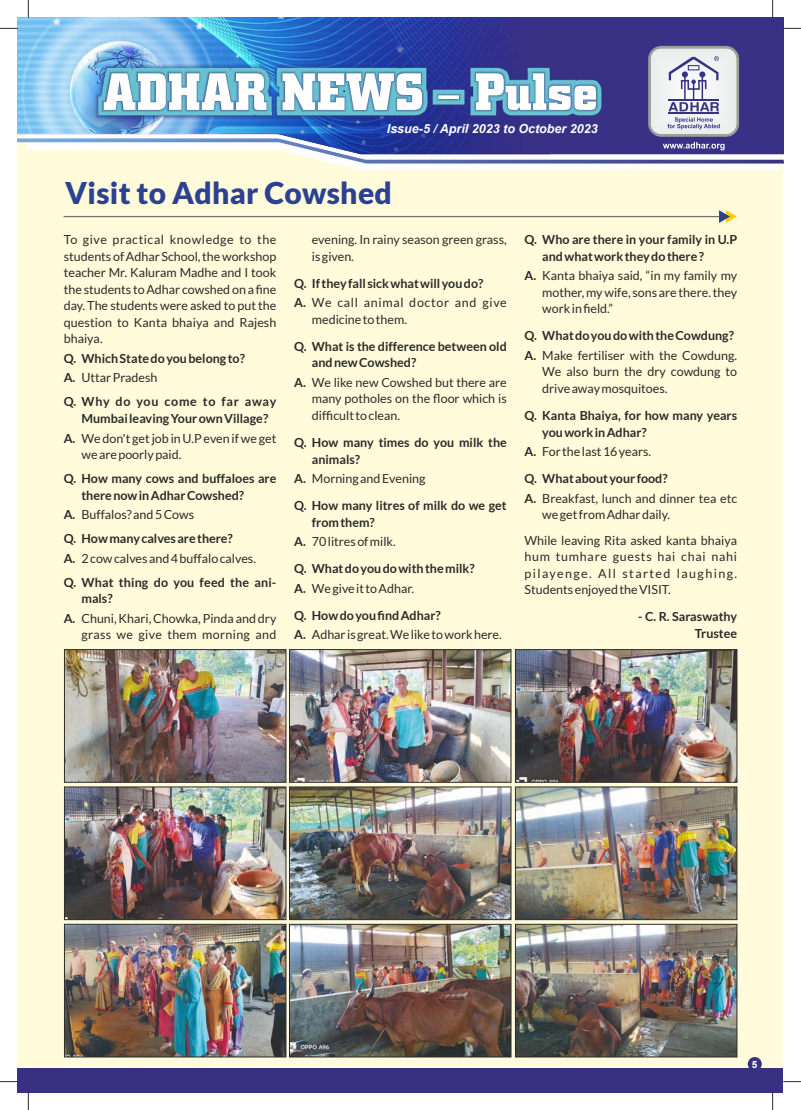
<style>
.page{position:relative;width:801px;height:1110px;background:#fff}
.page>*{position:absolute;margin:0;border:0;box-sizing:border-box;transform-origin:0 0}
.t1{font:900 30px "Lato";letter-spacing:.01em;color:#2d4191}
.t2{font:12.5px/16.5px "Lato";color:#2b2a29}
.t3{font:700 12.5px/16.5px "Lato";color:#2b2a29}
.t4{font:italic 700 12.5px "Arial";color:#fefefe}
.t5{font:12.5px "Lato";letter-spacing:.025em;color:#2b2a29}
.t6{font:700 10px "Arial";color:#fefefe}
.s1{font-weight:400}
.s2{font-weight:700}
</style>
<div class="page">
<div style="left:17px;top:18px;width:766px;height:1073px;background:#fffbdb"></div>
<svg style="left:334px;top:163px;width:446px;height:7px;fill:#fefefe"></svg>
<div style="left:17px;top:18px;width:766px;height:120px;background:#393185"></div>
<img style="left:18px;top:18px;width:531px;height:120px">
<img style="left:93px;top:63px;width:513px;height:57px">
<svg style="left:98px;top:68px;width:503px;height:47px"></svg>
<svg style="left:648px;top:46px;width:91px;height:91px"></svg>
<div style="left:651px;top:49px;width:85px;height:85px;background:#eeefef;border-radius:10px"></div>
<svg style="left:17px;top:138px;width:766px;height:25px"></svg>
<svg style="left:668px;top:56px;width:51px;height:55px"></svg>
<hr style="left:668px;top:99px;width:51px;height:2px;background:#393185">
<hr style="left:668px;top:112px;width:51px;height:2px;background:#393185">
<svg style="left:667px;top:117px;width:53px;height:12px"></svg>
<div style="left:17px;top:1067px;width:766px;height:24px;background:#383182"></div>
<svg style="left:28px;top:0;width:1px;height:18px"></svg>
<svg style="left:28px;top:1091px;width:1px;height:18px"></svg>
<svg style="left:0;top:28px;width:18px;height:1px"></svg>
<svg style="left:783px;top:28px;width:18px;height:1px"></svg>
<svg style="left:772px;top:0;width:1px;height:18px"></svg>
<svg style="left:772px;top:1091px;width:1px;height:18px"></svg>
<hr style="left:64px;top:216px;width:669px;height:1px;background:#727271">
<svg style="left:719px;top:210px;width:18px;height:13px"></svg>
<div style="left:748px;top:1056px;width:14px;height:14px;background:#383182;border-radius:7px"></div>
<img style="left:64px;top:649px;width:673px;height:408px">
<p class="t4" style="left:387px;top:124px;width:212px">Issue-5 / April 2023 to October 2023</p>
<h1 class="t1" style="left:65px;top:179px;width:328px">Visit to Adhar Cowshed</h1>
<p class="t2" style="left:64px;top:232px;width:214px;text-align:justify">To give practical knowledge to the students of Adhar School, the workshop teacher Mr. Kaluram Madhe and I took the students to Adhar cowshed on a fine day. The students were asked to put the question to Kanta bhaiya and Rajesh bhaiya.</p>
<p class="t3" style="left:64px;top:349px;width:183px;line-height:19.5px">Q. Which State do you belong to?<br>A. <span class="s1">Uttar Pradesh</span></p>
<p class="t3" style="left:81px;top:394px;width:196px;text-indent:-18px">Q. Why do you come to far away<br>Mumbai leaving Your own Village?</p>
<p class="t2" style="left:81px;top:430px;width:196px;text-indent:-18px"><span class="s2">A.</span> We don't get job in U.P even if we get we are poorly paid.</p>
<p class="t3" style="left:81px;top:471px;width:196px;text-indent:-18px">Q. How many cows and buffaloes are there now in Adhar Cowshed?</p>
<p class="t3" style="left:64px;top:503px;width:171px;line-height:24px">A. <span class="s1">Buffalos? and 5 Cows<br></span>Q. How many calves are there?</p>
<p class="t3" style="left:64px;top:546px;width:214px;line-height:24px">A. <span class="s1">2 cow calves and 4 buffalo calves.<br></span>Q. What thing do you feed the ani-</p>
<p class="t2" style="left:64px;top:589px;width:214px;line-height:19.5px;text-indent:18px"><span class="s2">mals?<br>A.</span> Chuni, Khari, Chowka, Pinda and dry</p>
<p class="t5" style="left:81px;top:629px;width:196px">grass we give them morning and</p>
<p class="t2" style="left:312px;top:232px;width:196px">evening. In rainy season green grass, is given.</p>
<p class="t3" style="left:294px;top:274px;width:214px;line-height:19.5px">Q. If they fall sick what will you do?<br>A. <span class="s1">We call animal doctor and give</span></p>
<p class="t2" style="left:312px;top:312px;width:97px">medicine to them.</p>
<p class="t3" style="left:312px;top:339px;width:196px;text-indent:-18px">Q. What is the difference between old and new Cowshed?</p>
<p class="t2" style="left:312px;top:375px;width:196px;text-align:justify;text-indent:-18px"><span class="s2">A.</span> We like new Cowshed but there are many potholes on the floor which is difficult to clean.</p>
<p class="t3" style="left:312px;top:435px;width:196px;text-indent:-18px">Q. How many times do you milk the animals?</p>
<p class="t3" style="left:294px;top:465px;width:214px;line-height:27px">A. <span class="s1">Morning and Evening<br></span>Q. How many litres of milk do we get</p>
<p class="t2" style="left:294px;top:513px;width:103px;line-height:19.5px;text-align:center"><span class="s2">from them?<br>A.</span> 70 litres of milk.</p>
<p class="t3" style="left:294px;top:559px;width:182px;line-height:19.5px">Q. What do you do with the milk?<br>A. <span class="s1">We give it to Adhar.</span></p>
<p class="t2" style="left:294px;top:606px;width:209px;line-height:19.5px"><span class="s2">Q. How do you find Adhar?<br>A.</span> Adhar is great. We like to work here.</p>
<p class="t3" style="left:542px;top:232px;width:196px;text-indent:-18px">Q. Who are there in your family in U.P and what work they do there ?</p>
<p class="t2" style="left:542px;top:268px;width:196px;text-align:justify;text-indent:-18px"><span class="s2">A.</span> Kanta bhaiya said, “in my family my mother, my wife, sons are there. they work in field.”</p>
<p class="t3" style="left:524px;top:327px;width:214px;line-height:19.5px">Q. What do you do with the Cowdung?<br>A. <span class="s1">Make fertiliser with the Cowdung.</span></p>
<p class="t2" style="left:542px;top:364px;width:196px">We also burn the dry cowdung to drive away mosquitoes.</p>
<p class="t3" style="left:542px;top:408px;width:196px;text-indent:-18px">Q. Kanta Bhaiya, for how many years you work in Adhar?</p>
<p class="t3" style="left:524px;top:438px;width:145px;line-height:27px">A. <span class="s1">For the last 16 years.<br></span>Q. What about your food?</p>
<p class="t2" style="left:542px;top:490px;width:196px;text-indent:-18px"><span class="s2">A.</span> Breakfast, lunch and dinner tea etc we get from Adhar daily.</p>
<p class="t2" style="left:524px;top:532px;width:214px;text-align:justify">While leaving Rita asked kanta bhaiya hum tumhare guests hai chai nahi pilayenge. All started laughing.<br>Students enjoyed the VISIT.</p>
<p class="t3" style="left:638px;top:609px;width:100px;text-align:right">- C. R. Saraswathy<br>Trustee</p>
<p class="t6" style="left:752px;top:1059px;width:7px">5</p>
</div>
